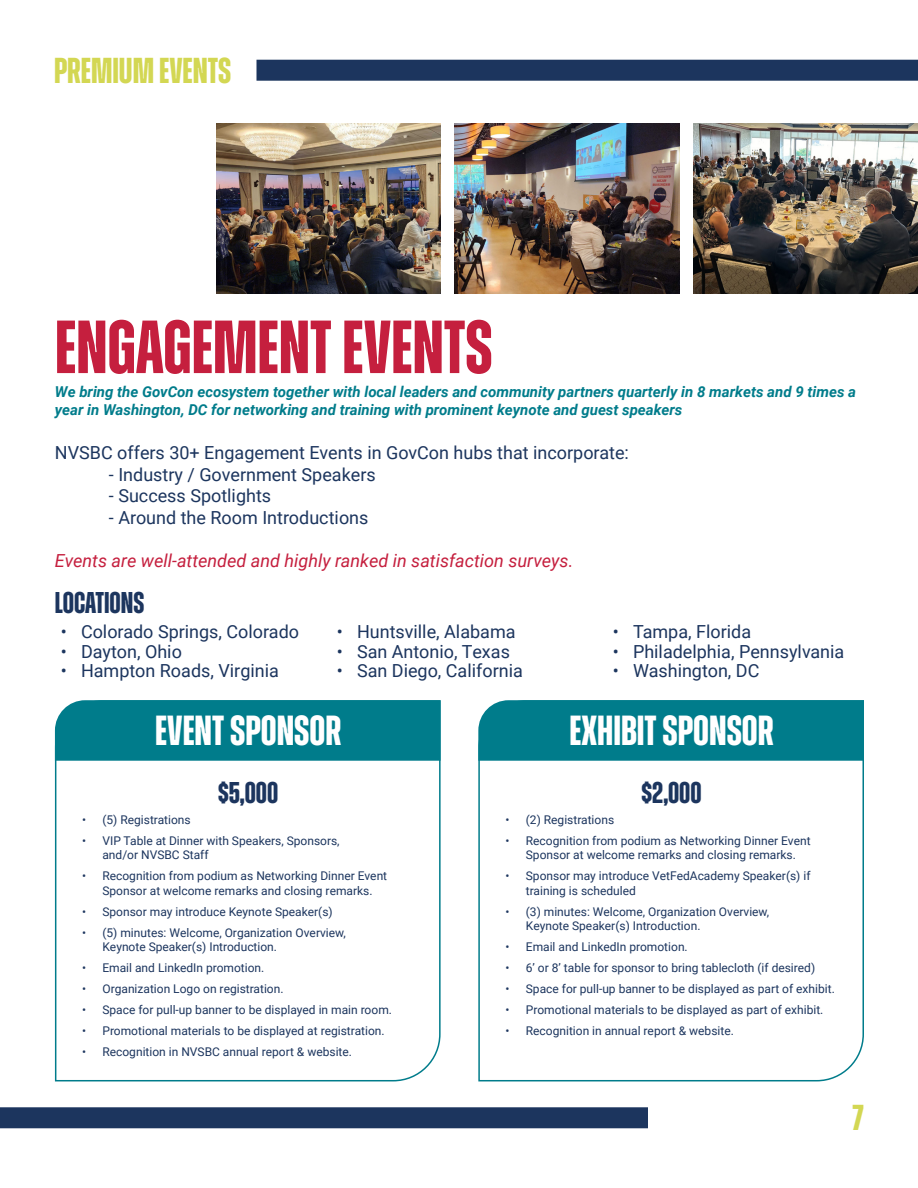
<style>
.page{position:relative;width:918px;height:1188px;background:#fff}
.page>*{position:absolute;margin:0;border:0;box-sizing:border-box;transform-origin:0 0}
.t1{font:700 75px "Zuume";color:#c51f3e}
.t2{font:700 42px "Zuume";color:#fff}
.t3{font:700 36px "Zuume";color:#d3d753}
.t4{font:700 30px "Zuume";color:#1c355e}
.t5{font:18px "Roboto";color:#1c355e}
.t6{font:italic 18px "Roboto";color:#c51f3e}
.t7{font:italic 700 15px/18px "Roboto";color:#007c8b}
.t8{font:12px/14.4px "Roboto";color:#1c355e}
</style>
<div class="page">
<div style="left:256px;top:60px;width:662px;height:21px;background:#1c355e"></div>
<div style="left:0;top:1107px;width:648px;height:21px;background:#1c355e"></div>
<img style="left:216px;top:123px;width:225px;height:171px">
<img style="left:455px;top:123px;width:224px;height:171px">
<img style="left:693px;top:123px;width:225px;height:171px">
<svg style="left:54px;top:730px;width:387px;height:352px"></svg>
<svg style="left:478px;top:761px;width:386px;height:321px"></svg>
<div style="left:55px;top:700px;width:386px;height:61px;background:#007c8b"></div>
<div style="left:478px;top:700px;width:386px;height:61px;background:#007c8b"></div>
<p class="t3" style="left:54px;top:51px;width:179px">PREMIUM EVENTS</p>
<p class="t1" style="left:55px;top:308px;width:439px">ENGAGEMENT EVENTS</p>
<p class="t7" style="left:55px;top:382px;width:803px">We bring the GovCon ecosystem together with local leaders and community partners quarterly in 8 markets and 9 times a year in Washington, DC for networking and training with prominent keynote and guest speakers</p>
<p class="t5" style="left:55px;top:440px;width:576px">NVSBC offers 30+ Engagement Events in GovCon hubs that incorporate:</p>
<p class="t5" style="left:109px;top:462px;width:268px">- Industry / Government Speakers</p>
<p class="t5" style="left:109px;top:483px;width:164px">- Success Spotlights</p>
<p class="t5" style="left:109px;top:505px;width:261px">- Around the Room Introductions</p>
<p class="t6" style="left:55px;top:548px;width:520px">Events are well-attended and highly ranked in satisfaction surveys.</p>
<p class="t4" style="left:55px;top:587px;width:91px">LOCATIONS</p>
<p class="t5" style="left:61px;top:619px;width:240px">• Colorado Springs, Colorado</p>
<p class="t5" style="left:61px;top:639px;width:123px">• Dayton, Ohio</p>
<p class="t5" style="left:61px;top:658px;width:220px">• Hampton Roads, Virginia</p>
<p class="t5" style="left:337px;top:619px;width:180px">• Huntsville, Alabama</p>
<p class="t5" style="left:337px;top:639px;width:175px">• San Antonio, Texas</p>
<p class="t5" style="left:337px;top:658px;width:188px">• San Diego, California</p>
<p class="t5" style="left:613px;top:619px;width:140px">• Tampa, Florida</p>
<p class="t5" style="left:613px;top:639px;width:233px">• Philadelphia, Pennsylvania</p>
<p class="t5" style="left:613px;top:658px;width:148px">• Washington, DC</p>
<p class="t2" style="left:155px;top:709px;width:187px">EVENT SPONSOR</p>
<p class="t2" style="left:570px;top:709px;width:206px">EXHIBIT SPONSOR</p>
<p class="t4" style="left:218px;top:777px;width:62px">$5,000</p>
<p class="t8" style="left:82px;top:812px;width:110px">• (5) Registrations</p>
<p class="t8" style="left:102px;top:833px;width:239px;text-indent:-20px">• VIP Table at Dinner with Speakers, Sponsors, and/or NVSBC Staff</p>
<p class="t8" style="left:82px;top:869px;width:307px;text-align:center">• Recognition from podium as Networking Dinner Event<br>Sponsor at welcome remarks and closing remarks.</p>
<p class="t8" style="left:82px;top:904px;width:252px">• Sponsor may introduce Keynote Speaker(s)</p>
<p class="t8" style="left:102px;top:925px;width:245px;text-indent:-20px">• (5) minutes: Welcome, Organization Overview,<br>Keynote Speaker(s) Introduction.</p>
<p class="t8" style="left:82px;top:960px;width:184px">• Email and LinkedIn promotion.</p>
<p class="t8" style="left:82px;top:981px;width:203px">• Organization Logo on registration.</p>
<p class="t8" style="left:82px;top:1002px;width:311px">• Space for pull-up banner to be displayed in main room.</p>
<p class="t8" style="left:82px;top:1023px;width:304px">• Promotional materials to be displayed at registration.</p>
<p class="t8" style="left:82px;top:1044px;width:271px">• Recognition in NVSBC annual report &amp; website.</p>
<p class="t4" style="left:642px;top:777px;width:62px">$2,000</p>
<p class="t8" style="left:506px;top:812px;width:110px">• (2) Registrations</p>
<p class="t8" style="left:506px;top:833px;width:307px;text-align:center">• Recognition from podium as Networking Dinner Event<br>Sponsor at welcome remarks and closing remarks.</p>
<p class="t8" style="left:526px;top:869px;width:286px;text-indent:-20px">• Sponsor may introduce VetFedAcademy Speaker(s) if training is scheduled</p>
<p class="t8" style="left:526px;top:904px;width:245px;text-indent:-20px">• (3) minutes: Welcome, Organization Overview,<br>Keynote Speaker(s) Introduction.</p>
<p class="t8" style="left:506px;top:939px;width:184px">• Email and LinkedIn promotion.</p>
<p class="t8" style="left:506px;top:960px;width:311px">• 6’ or 8’ table for sponsor to bring tablecloth (if desired)</p>
<p class="t8" style="left:506px;top:981px;width:331px">• Space for pull-up banner to be displayed as part of exhibit.</p>
<p class="t8" style="left:506px;top:1002px;width:319px">• Promotional materials to be displayed as part of exhibit.</p>
<p class="t8" style="left:506px;top:1023px;width:230px">• Recognition in annual report &amp; website.</p>
<p class="t3" style="left:853px;top:1099px;width:13px">7</p>
</div>
